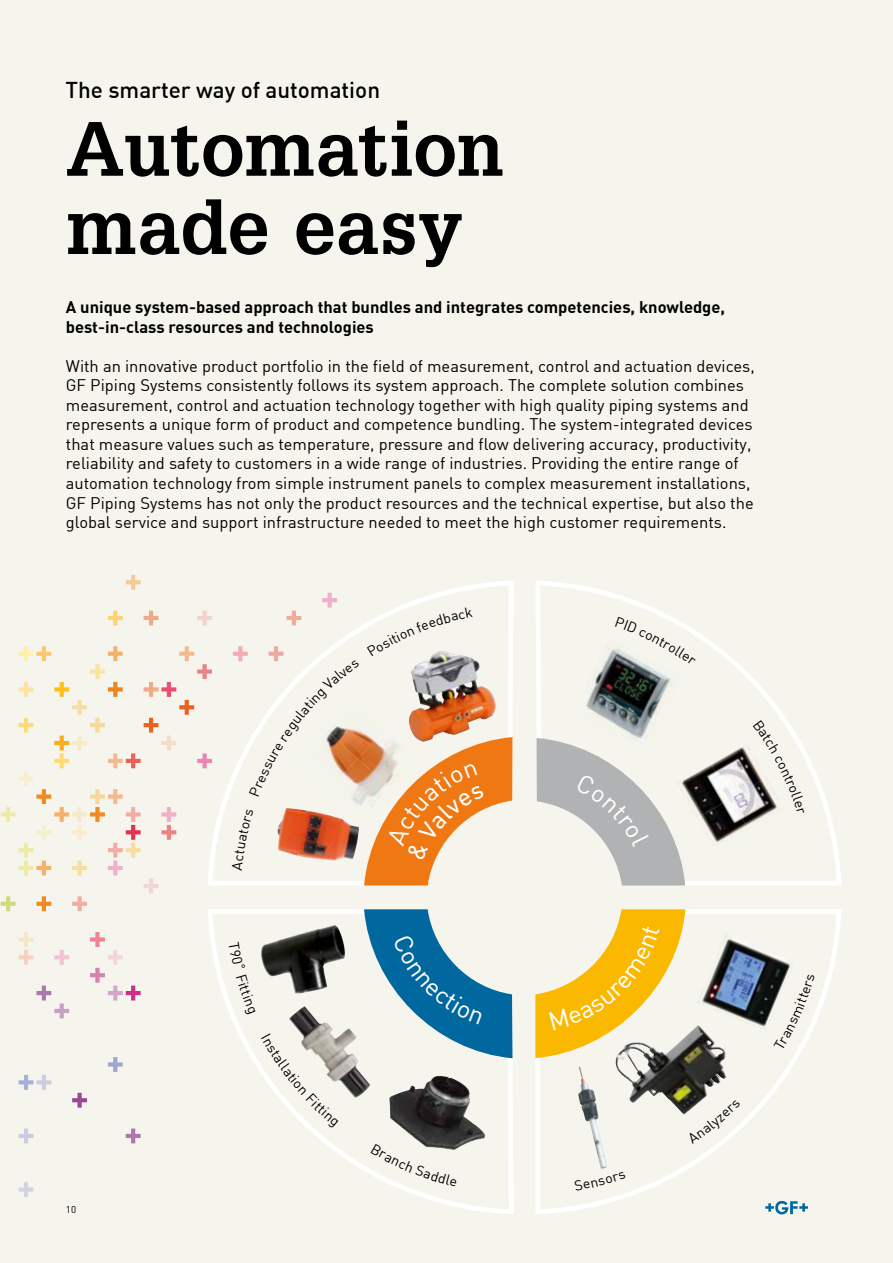
<style>
.page{position:relative;width:893px;height:1263px;background:#f6f5ed}
.page>*{position:absolute;margin:0;border:0;box-sizing:border-box;transform-origin:0 0}
.t1{font:700 75px/78.3px "Glypha LT Pro";color:#000}
.t2{font:500 22.5px "DIN";color:#000}
.t3{font:16.5px/19.5px "DIN";color:#000}
.t4{font:700 16.5px/19.5px "DIN";color:#000}
.t5{font:9.75px "DIN";color:#000}
</style>
<div class="page">
<svg style="left:197px;top:610px;width:11px;height:15px"></svg>
<svg style="left:144px;top:610px;width:14px;height:15px"></svg>
<svg style="left:126px;top:1128px;width:15px;height:15px"></svg>
<svg style="left:126px;top:575px;width:15px;height:15px"></svg>
<svg style="left:108px;top:1057px;width:15px;height:15px"></svg>
<svg style="left:108px;top:610px;width:15px;height:15px"></svg>
<svg style="left:90px;top:932px;width:51px;height:68px"></svg>
<svg style="left:72px;top:1093px;width:15px;height:15px"></svg>
<svg style="left:54px;top:950px;width:15px;height:15px"></svg>
<svg style="left:36px;top:986px;width:33px;height:32px"></svg>
<svg style="left:19px;top:1182px;width:14px;height:15px"></svg>
<svg style="left:19px;top:1128px;width:14px;height:15px"></svg>
<svg style="left:19px;top:1075px;width:32px;height:15px"></svg>
<svg style="left:19px;top:932px;width:14px;height:33px"></svg>
<svg style="left:1px;top:646px;width:207px;height:265px"></svg>
<svg style="left:208px;top:581px;width:633px;height:633px"></svg>
<img style="left:578px;top:1066px;width:30px;height:103px">
<img style="left:615px;top:1024px;width:112px;height:90px">
<img style="left:710px;top:742px;width:43px;height:35px">
<img style="left:731px;top:777px;width:56px;height:56px">
<img style="left:685px;top:763px;width:46px;height:56px">
<img style="left:695px;top:798px;width:56px;height:54px">
<img style="left:572px;top:639px;width:112px;height:99px">
<img style="left:696px;top:934px;width:99px;height:97px">
<img style="left:288px;top:1006px;width:83px;height:93px">
<img style="left:260px;top:925px;width:85px;height:69px">
<img style="left:389px;top:1076px;width:96px;height:74px">
<svg style="left:765px;top:1201px;width:43px;height:13px"></svg>
<svg style="left:229px;top:941px;width:17px;height:27px"></svg>
<svg style="left:236px;top:974px;width:20px;height:41px"></svg>
<svg style="left:261px;top:1033px;width:78px;height:96px"></svg>
<svg style="left:371px;top:1144px;width:86px;height:43px"></svg>
<svg style="left:574px;top:1171px;width:52px;height:20px"></svg>
<svg style="left:687px;top:1099px;width:53px;height:45px"></svg>
<svg style="left:774px;top:973px;width:41px;height:77px"></svg>
<svg style="left:615px;top:617px;width:81px;height:49px"></svg>
<svg style="left:753px;top:720px;width:52px;height:95px"></svg>
<svg style="left:536px;top:738px;width:149px;height:147px"></svg>
<svg style="left:364px;top:909px;width:148px;height:149px"></svg>
<svg style="left:535px;top:909px;width:150px;height:149px"></svg>
<svg style="left:232px;top:593px;width:280px;height:292px"></svg>
<h2 class="t2" style="left:66px;top:75px;width:316px">The smarter way of automation</h2>
<h1 class="t1" style="left:66px;top:108px;width:439px">Automation made easy</h1>
<p class="t4" style="left:66px;top:297px;width:661px">A unique system-based approach that bundles and integrates competencies, knowledge, best-in-class resources and technologies</p>
<p class="t3" style="left:66px;top:356px;width:690px">With an innovative product portfolio in the field of measurement, control and actuation devices, GF Piping Systems consistently follows its system approach. The complete solution combines measurement, control and actuation technology together with high quality piping systems and represents a unique form of product and competence bundling. The system-integrated devices that measure values such as temperature, pressure and flow delivering accuracy, productivity, reliability and safety to customers in a wide range of industries. Providing the entire range of automation technology from simple instrument panels to complex measurement installations, GF Piping Systems has not only the product resources and the technical expertise, but also the global service and support infrastructure needed to meet the high customer requirements.</p>
<p class="t5" style="left:66px;top:1203px;width:12px">10</p>
</div>
